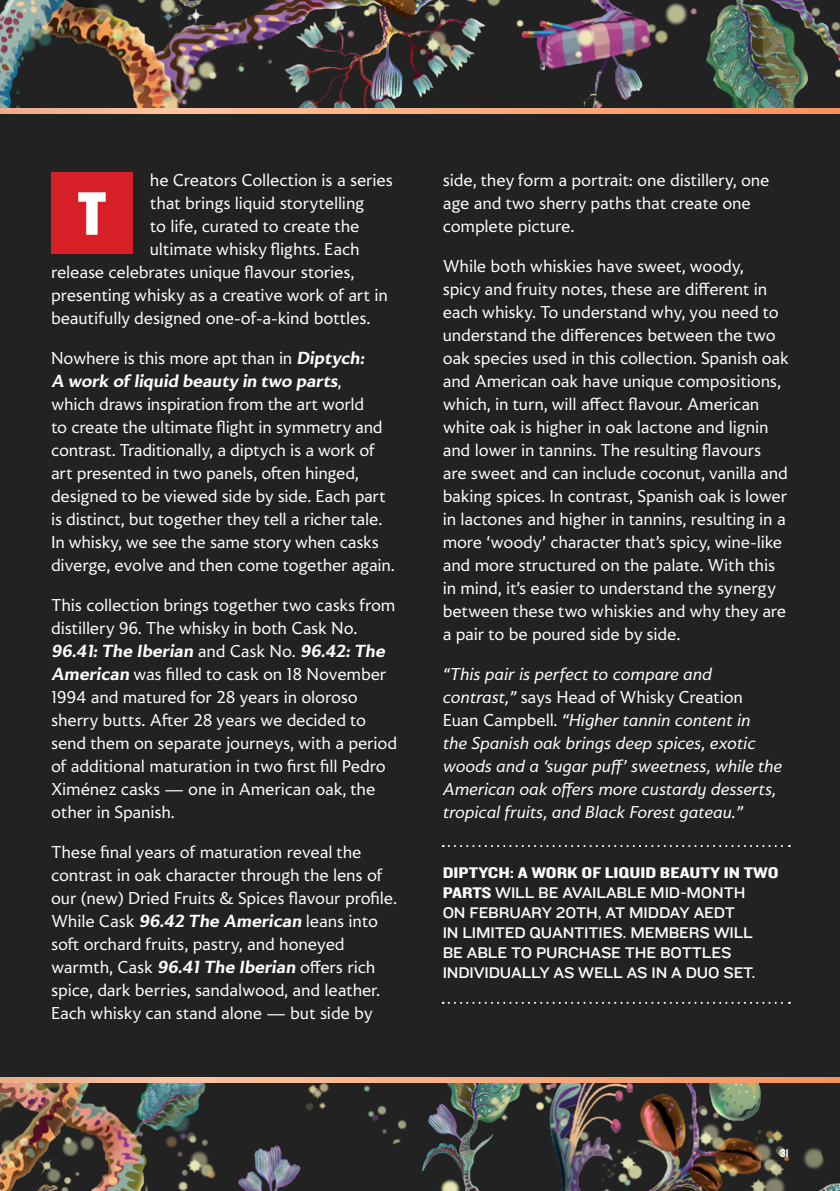
<style>
.page{position:relative;width:840px;height:1191px;background:#fff}
.page>*{position:absolute;margin:0;border:0;box-sizing:border-box;transform-origin:0 0}
.t1{font:63.8px "Knockout 70 Full Welterwt";color:#fff}
.t2{font:18px/23px "FS Benjamin";letter-spacing:-.01em;color:#fff}
.t3{font:italic 18px/23px "FS Benjamin";letter-spacing:-.01em;color:#fff}
.t4{font:16px/20px "Knockout HTF32 Junior Cruiserwt";letter-spacing:-.01em;color:#fff}
.t5{font:16px "Knockout 50 Welterweight";color:#fff;scale:1.3 1}
.t6{font:12px "Knockout 50 Welterweight";color:#fff}
.s1{font-weight:700}
.s2{font-style:normal}
.s3{font-family:"Knockout 50 Welterweight"}
</style>
<div class="page">
<div style="left:0;top:0;width:839px;height:1191px;background:#222223"></div>
<img style="left:0;top:1082px;width:839px;height:109px">
<img style="left:0;top:0;width:839px;height:108px">
<div style="left:51px;top:172px;width:82px;height:82px;background:#d61f26"></div>
<svg style="left:0;top:108px;width:839px;height:6px;background:#f8ae83"></svg>
<svg style="left:0;top:1077px;width:839px;height:5px;background:#f8ae83"></svg>
<svg style="left:442px;top:845px;width:347px;height:2px"></svg>
<svg style="left:442px;top:1001px;width:347px;height:2px"></svg>
<p class="t2" style="left:150px;top:168px;width:244px">he Creators Collection is a series</p>
<p class="t2" style="left:150px;top:191px;width:216px">that brings liquid storytelling</p>
<p class="t2" style="left:150px;top:214px;width:211px">to life, curated to create the</p>
<p class="t2" style="left:150px;top:237px;width:211px">ultimate whisky flights. Each</p>
<p class="t2" style="left:51px;top:260px;width:305px">release celebrates unique flavour stories,</p>
<p class="t2" style="left:51px;top:283px;width:338px">presenting whisky as a creative work of art in</p>
<p class="t2" style="left:51px;top:306px;width:321px">beautifully designed one-of-a-kind bottles.</p>
<p class="t2" style="left:51px;top:346px;width:345px">Nowhere is this more apt than in <span class="s1">Diptych:<br>A work ofliquid beauty in two parts</span>,<br>which draws inspiration from the art world<br>to create the ultimate flight in symmetry and contrast. Traditionally, a diptych is a work of art presented in two panels, often hinged, designed to be viewed side by side. Each part is distinct, but together they tell a richer tale.<br>In whisky, we see the same story when casks diverge, evolve and then come together again.</p>
<p class="t2" style="left:51px;top:593px;width:347px">This collection brings together two casks from distillery 96. The whisky in both Cask No.<br><span class="s1">96.41:The Iberian</span> a n d C a s k N o . <span class="s1">96.42:The American</span> was filled to cask on 18 November 1994 and matured for 28 years in oloroso sherry butts. After 28 years we decided to send them on separate journeys, with a period of additional maturation in two first fill Pedro Ximénez casks — one in American oak, the other in Spanish.</p>
<p class="t2" style="left:51px;top:840px;width:347px">These final years of maturation reveal the contrast in oak character through the lens of our (new) Dried Fruits &amp; Spices flavour profile.<br>While Cask <span class="s1">96.42 The American</span> leans into soft orchard fruits, pastry, and honeyed warmth, Cask <span class="s1">96.41 The Iberian</span> offers rich spice, dark berries, sandalwood, and leather.<br>Each whisky can stand alone — but side by</p>
<h1 class="t1" style="left:78px;top:172px;width:30px">T</h1>
<p class="t2" style="left:442px;top:168px;width:328px">side, they form a portrait: one distillery, one age and two sherry paths that create one complete picture.</p>
<p class="t2" style="left:442px;top:254px;width:347px">While both whiskies have sweet, woody,<br>spicy and fruity notes, these are different in each whisky. To understand why, you need to understand the differences between the two oak species used in this collection. Spanish oak and American oak have unique compositions, which, in turn, will affect flavour. American white oak is higher in oak lactone and lignin and lower in tannins. The resulting flavours are sweet and can include coconut, vanilla and baking spices. In contrast, Spanish oak is lower in lactones and higher in tannins, resulting in a more ‘woody’ character that’s spicy, wine-like and more structured on the palate. With this in mind, it’s easier to understand the synergy between these two whiskies and why they are a pair to be poured side by side.</p>
<p class="t3" style="left:442px;top:662px;width:341px">“This pair is perfect to compare and contrast,” <span class="s2">says Head of Whisky Creation Euan Campbell.</span> “Higher tannin content in<br>the Spanish oak brings deep spices, exotic woods and a ‘sugar puff’ sweetness, while the American oak offers more custardy desserts, tropical fruits, and Black Forest gateau.”</p>
<p class="t5" style="left:442px;top:862px;width:260px">DIPTYCH: A WORK OF LIQUID BEAUTY IN TWO</p>
<p class="t4" style="left:442px;top:882px;width:314px"><span class="s3">PARTS</span> WILL BE AVAILABLE MID-MONTH ON FEBRUARY 20TH, AT MIDDAY AEDT<br>IN LIMITED QUANTITIES. MEMBERS WILL BE ABLE TO PURCHASE THE BOTTLES INDIVIDUALLY AS WELL AS IN A DUO SET.</p>
<p class="t6" style="left:779px;top:1145px;width:10px">31</p>
</div>
